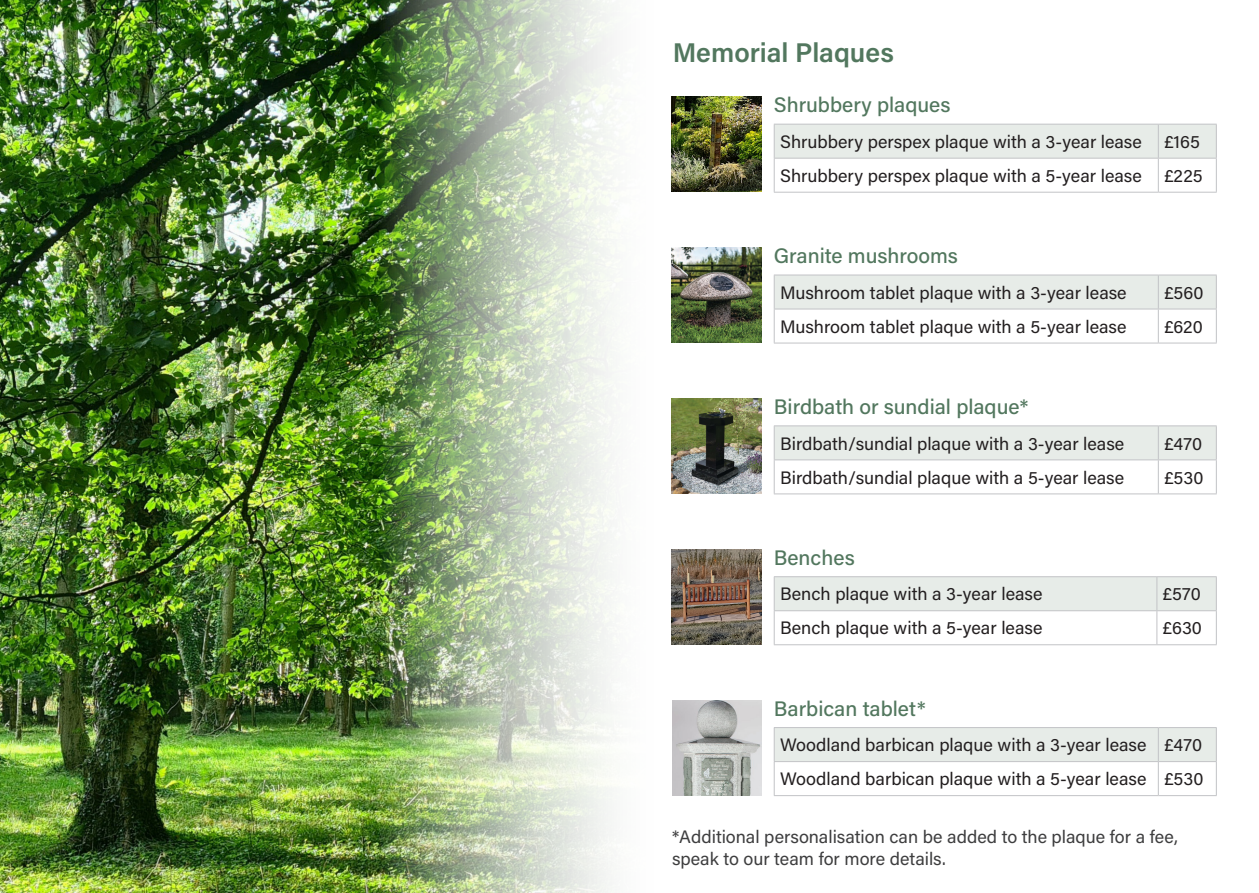
<style>
.page{position:relative;width:1259px;height:893px;background:#fff}
.page>*{position:absolute;margin:0;border:0;box-sizing:border-box;transform-origin:0 0}
.t1{font:600 27px "Acumin Pro";color:#52775e}
.t2{font:500 21px "Acumin Pro";color:#52775e}
.t3{font:18px "Acumin Pro";color:#231f20}
.t4{font:18px/21.6px "Acumin Pro";color:#3e3e3f}
</style>
<div class="page">
<img style="left:0;top:0;width:672px;height:893px">
<div style="left:775px;top:125px;width:441px;height:33px;background:#e7ece8"></div>
<hr style="left:774px;top:124px;width:384px;height:1px;background:#c2c3c6">
<hr style="left:774px;top:125px;width:1px;height:33px;background:#c2c3c6">
<hr style="left:1158px;top:124px;width:58px;height:1px;background:#c2c3c6">
<hr style="left:1158px;top:125px;width:1px;height:33px;background:#c2c3c6">
<hr style="left:1216px;top:125px;width:1px;height:33px;background:#c2c3c6">
<hr style="left:774px;top:158px;width:384px;height:1px;background:#c2c3c6">
<hr style="left:774px;top:159px;width:1px;height:33px;background:#c2c3c6">
<hr style="left:1158px;top:158px;width:58px;height:1px;background:#c2c3c6">
<hr style="left:1158px;top:159px;width:1px;height:33px;background:#c2c3c6">
<hr style="left:1216px;top:159px;width:1px;height:33px;background:#c2c3c6">
<hr style="left:774px;top:192px;width:384px;height:1px;background:#c2c3c6">
<hr style="left:1158px;top:192px;width:58px;height:1px;background:#c2c3c6">
<img style="left:672px;top:97px;width:90px;height:95px">
<div style="left:775px;top:276px;width:441px;height:33px;background:#e7ece8"></div>
<hr style="left:774px;top:275px;width:384px;height:1px;background:#c2c3c6">
<hr style="left:774px;top:275px;width:1px;height:34px;background:#c2c3c6">
<hr style="left:1158px;top:275px;width:58px;height:1px;background:#c2c3c6">
<hr style="left:1158px;top:275px;width:1px;height:34px;background:#c2c3c6">
<hr style="left:1216px;top:275px;width:1px;height:34px;background:#c2c3c6">
<hr style="left:774px;top:309px;width:384px;height:1px;background:#c2c3c6">
<hr style="left:774px;top:309px;width:1px;height:34px;background:#c2c3c6">
<hr style="left:1158px;top:309px;width:58px;height:1px;background:#c2c3c6">
<hr style="left:1158px;top:309px;width:1px;height:34px;background:#c2c3c6">
<hr style="left:1216px;top:309px;width:1px;height:34px;background:#c2c3c6">
<hr style="left:774px;top:343px;width:384px;height:1px;background:#c2c3c6">
<hr style="left:1158px;top:343px;width:58px;height:1px;background:#c2c3c6">
<img style="left:672px;top:248px;width:90px;height:95px">
<div style="left:775px;top:426px;width:441px;height:33px;background:#e7ece8"></div>
<hr style="left:774px;top:425px;width:384px;height:1px;background:#c2c3c6">
<hr style="left:774px;top:426px;width:1px;height:33px;background:#c2c3c6">
<hr style="left:1158px;top:425px;width:58px;height:1px;background:#c2c3c6">
<hr style="left:1158px;top:426px;width:1px;height:33px;background:#c2c3c6">
<hr style="left:1216px;top:426px;width:1px;height:33px;background:#c2c3c6">
<hr style="left:774px;top:459px;width:384px;height:1px;background:#c2c3c6">
<hr style="left:774px;top:460px;width:1px;height:33px;background:#c2c3c6">
<hr style="left:1158px;top:459px;width:58px;height:1px;background:#c2c3c6">
<hr style="left:1158px;top:460px;width:1px;height:33px;background:#c2c3c6">
<hr style="left:1216px;top:460px;width:1px;height:33px;background:#c2c3c6">
<hr style="left:774px;top:493px;width:384px;height:1px;background:#c2c3c6">
<hr style="left:1158px;top:493px;width:58px;height:1px;background:#c2c3c6">
<img style="left:672px;top:399px;width:90px;height:94px">
<div style="left:775px;top:577px;width:441px;height:33px;background:#e7ece8"></div>
<hr style="left:774px;top:576px;width:383px;height:1px;background:#c2c3c6">
<hr style="left:774px;top:577px;width:1px;height:33px;background:#c2c3c6">
<hr style="left:1157px;top:576px;width:59px;height:1px;background:#c2c3c6">
<hr style="left:1156px;top:577px;width:1px;height:33px;background:#c2c3c6">
<hr style="left:1216px;top:577px;width:1px;height:33px;background:#c2c3c6">
<hr style="left:774px;top:610px;width:383px;height:1px;background:#c2c3c6">
<hr style="left:774px;top:611px;width:1px;height:33px;background:#c2c3c6">
<hr style="left:1157px;top:610px;width:59px;height:1px;background:#c2c3c6">
<hr style="left:1156px;top:611px;width:1px;height:33px;background:#c2c3c6">
<hr style="left:1216px;top:611px;width:1px;height:33px;background:#c2c3c6">
<hr style="left:774px;top:644px;width:383px;height:1px;background:#c2c3c6">
<hr style="left:1157px;top:644px;width:59px;height:1px;background:#c2c3c6">
<img style="left:672px;top:550px;width:90px;height:94px">
<div style="left:775px;top:728px;width:441px;height:33px;background:#e7ece8"></div>
<hr style="left:774px;top:727px;width:384px;height:1px;background:#c2c3c6">
<hr style="left:774px;top:728px;width:1px;height:33px;background:#c2c3c6">
<hr style="left:1158px;top:727px;width:58px;height:1px;background:#c2c3c6">
<hr style="left:1158px;top:728px;width:1px;height:33px;background:#c2c3c6">
<hr style="left:1216px;top:728px;width:1px;height:33px;background:#c2c3c6">
<hr style="left:774px;top:761px;width:384px;height:1px;background:#c2c3c6">
<hr style="left:774px;top:762px;width:1px;height:33px;background:#c2c3c6">
<hr style="left:1158px;top:761px;width:58px;height:1px;background:#c2c3c6">
<hr style="left:1158px;top:762px;width:1px;height:33px;background:#c2c3c6">
<hr style="left:1216px;top:762px;width:1px;height:33px;background:#c2c3c6">
<hr style="left:774px;top:795px;width:384px;height:1px;background:#c2c3c6">
<hr style="left:1158px;top:795px;width:58px;height:1px;background:#c2c3c6">
<img style="left:672px;top:700px;width:90px;height:95px">
<p class="t1" style="left:673px;top:34px;width:223px">Memorial Plaques</p>
<p class="t2" style="left:774px;top:90px;width:178px">Shrubbery plaques</p>
<p class="t3" style="left:780px;top:129px;width:363px">Shrubbery perspex plaque with a 3-year lease</p>
<p class="t3" style="left:1164px;top:129px;width:37px">£165</p>
<p class="t3" style="left:780px;top:163px;width:363px">Shrubbery perspex plaque with a 5-year lease</p>
<p class="t3" style="left:1164px;top:163px;width:40px">£225</p>
<p class="t2" style="left:774px;top:241px;width:186px">Granite mushrooms</p>
<p class="t3" style="left:780px;top:280px;width:348px">Mushroom tablet plaque with a 3-year lease</p>
<p class="t3" style="left:1164px;top:280px;width:41px">£560</p>
<p class="t3" style="left:780px;top:314px;width:348px">Mushroom tablet plaque with a 5-year lease</p>
<p class="t3" style="left:1164px;top:314px;width:40px">£620</p>
<p class="t2" style="left:774px;top:392px;width:256px">Birdbath or sundial plaque*</p>
<p class="t3" style="left:780px;top:431px;width:345px">Birdbath/sundial plaque with a 3-year lease</p>
<p class="t3" style="left:1164px;top:431px;width:39px">£470</p>
<p class="t3" style="left:780px;top:465px;width:345px">Birdbath/sundial plaque with a 5-year lease</p>
<p class="t3" style="left:1164px;top:465px;width:41px">£530</p>
<p class="t2" style="left:774px;top:543px;width:82px">Benches</p>
<p class="t3" style="left:780px;top:582px;width:264px">Bench plaque with a 3-year lease</p>
<p class="t3" style="left:1163px;top:582px;width:39px">£570</p>
<p class="t3" style="left:780px;top:616px;width:264px">Bench plaque with a 5-year lease</p>
<p class="t3" style="left:1163px;top:616px;width:41px">£630</p>
<p class="t2" style="left:774px;top:694px;width:153px">Barbican tablet*</p>
<p class="t3" style="left:780px;top:732px;width:368px">Woodland barbican plaque with a 3-year lease</p>
<p class="t3" style="left:1164px;top:732px;width:39px">£470</p>
<p class="t3" style="left:780px;top:766px;width:368px">Woodland barbican plaque with a 5-year lease</p>
<p class="t3" style="left:1164px;top:766px;width:41px">£530</p>
<p class="t4" style="left:672px;top:825px;width:507px">*Additional personalisation can be added to the plaque for a fee, speak to our team for more details.</p>
</div>
